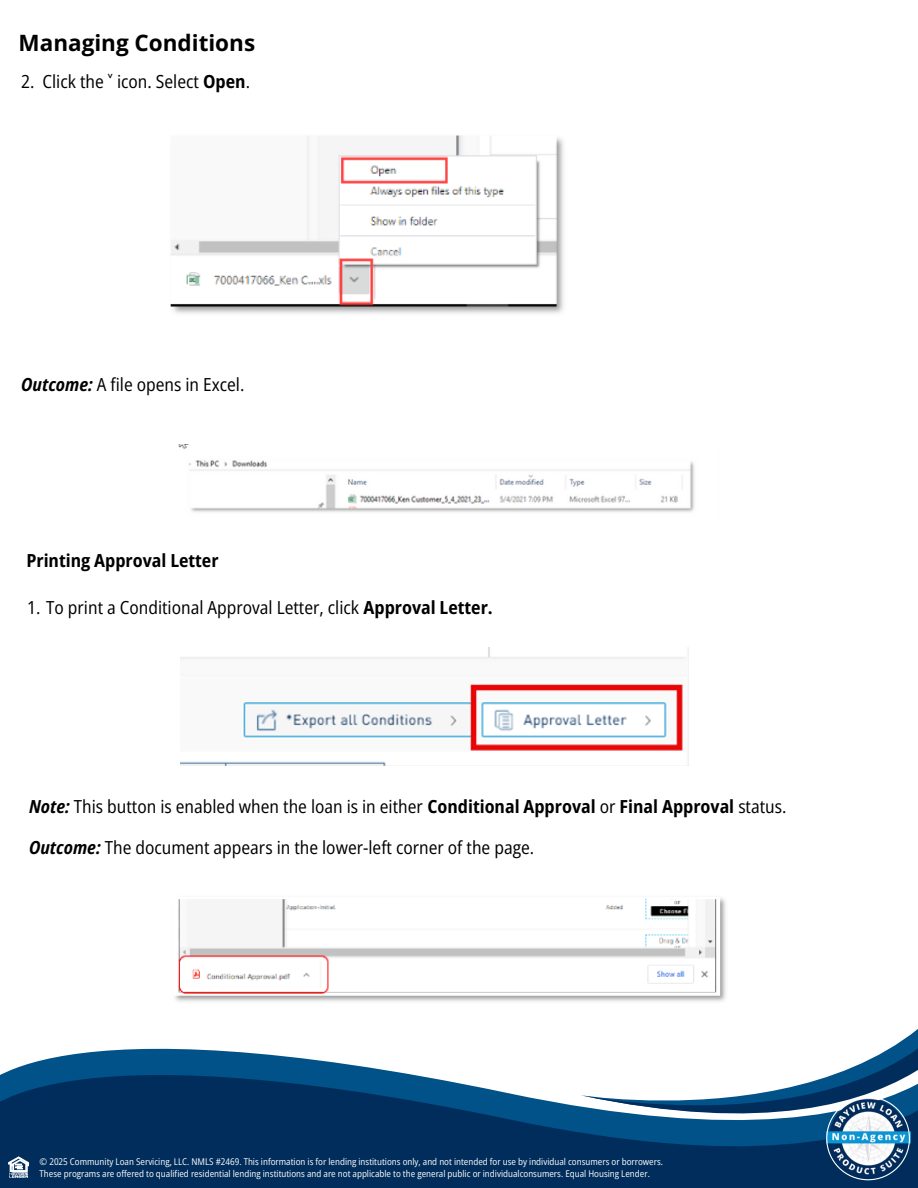
<style>
.page{position:relative;width:918px;height:1188px;background:#fff}
.page>*{position:absolute;margin:0;border:0;box-sizing:border-box;transform-origin:0 0}
.t1{font:700 22.5px "Open Sans";color:#000}
.t2{font:semi-condensed 18px "Open Sans";color:#000}
.t3{font:700 semi-condensed 18px "Open Sans";color:#000}
.t4{font:semi-condensed 9.3px/11.6px "Open Sans";color:#fbfbfb}
.s1{font-family:"Noto Sans";font-weight:700;font-stretch:normal}
.s2{font-weight:700}
.s3{font-weight:700;font-style:italic}
</style>
<div class="page">
<svg style="left:0;top:1048px;width:574px;height:140px;background:#214f79"></svg>
<svg style="left:574px;top:1029px;width:344px;height:159px"></svg>
<svg style="left:8px;top:1156px;width:21px;height:22px"></svg>
<img style="left:826px;top:1097px;width:85px;height:84px">
<svg style="left:826px;top:1097px;width:84px;height:83px"></svg>
<img style="left:170px;top:135px;width:394px;height:179px">
<img style="left:174px;top:898px;width:552px;height:104px">
<img style="left:181px;top:648px;width:508px;height:118px">
<img style="left:178px;top:444px;width:517px;height:68px">
<h3 class="t1" style="left:19px;top:27px;width:238px">Managing Conditions</h3>
<h2 class="t2" style="left:21px;top:69px;width:230px">2. Click the <span class="s1">˅</span> icon. Select <span class="s2">Open</span>.</h2>
<p class="t2" style="left:21px;top:372px;width:225px"><span class="s3">Outcome:</span> A file opens in Excel.</p>
<p class="t3" style="left:26px;top:548px;width:194px">Printing Approval Letter</p>
<h3 class="t2" style="left:27px;top:595px;width:467px">1. To print a Conditional Approval Letter, click <span class="s2">Approval Letter.</span></h3>
<p class="t2" style="left:29px;top:794px;width:759px"><span class="s3">Note:</span> This button is enabled when the loan is in either <span class="s2">Conditional Approval</span> or <span class="s2">Final Approval</span> status.</p>
<p class="t2" style="left:29px;top:835px;width:507px"><span class="s3">Outcome:</span> The document appears in the lower-left corner of the page.</p>
<h1 class="t4" style="left:40px;top:1156px;width:625px">© 2025 Community Loan Servicing, LLC. NMLS #2469. This information is for lending institutions only, and not intended for use by individual consumers or borrowers.<br>These programs are offered to qualified residential lending institutions and are not applicable to the general public or individualconsumers. Equal Housing Lender.</h1>
</div>
